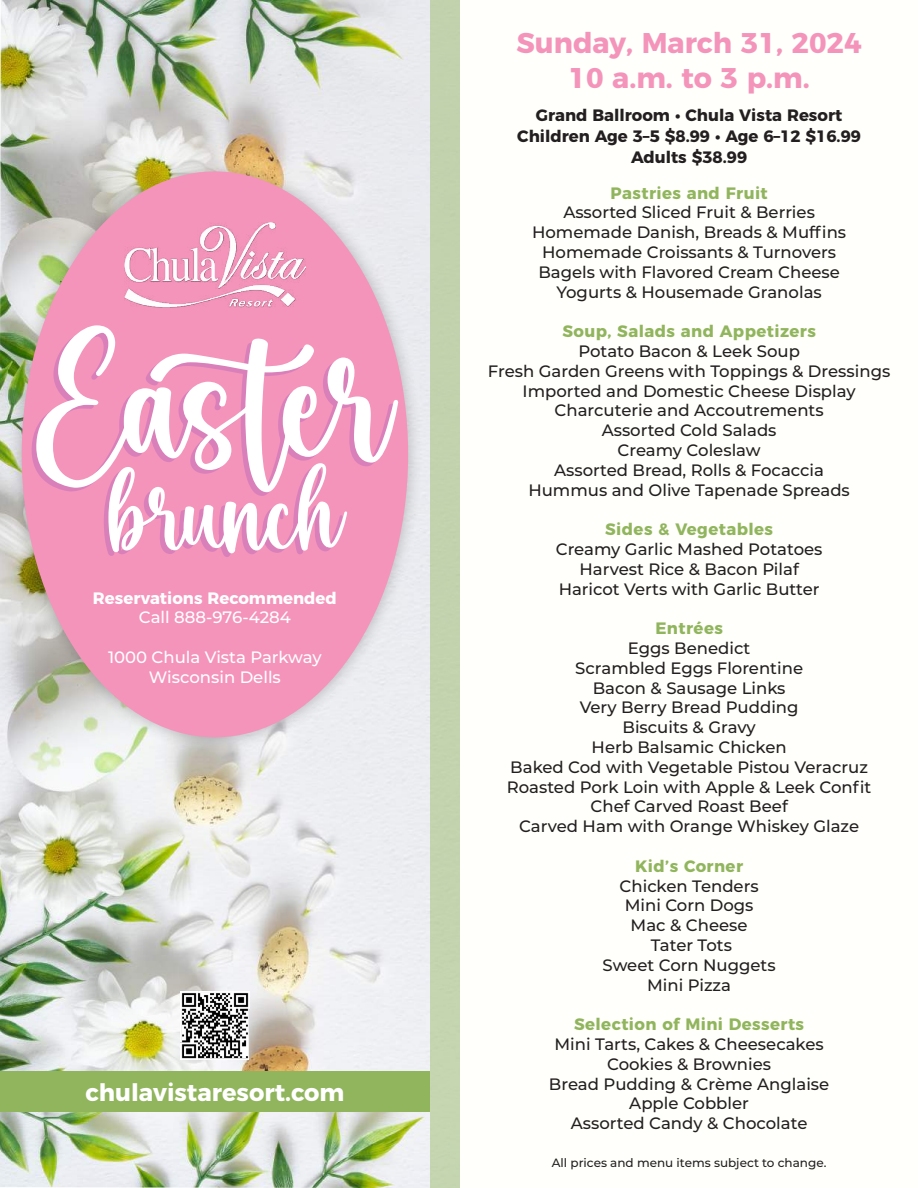
<style>
.page{position:relative;width:918px;height:1188px;background:#fff}
.page>*{position:absolute;margin:0;border:0;box-sizing:border-box;transform-origin:0 0}
.t1{font:700 28.5px/34.5px "Montserrat";color:#f494ba;text-align:center}
.t2{font:700 24px "Montserrat";color:#fff}
.t3{font:500 16.5px/19.8px "Montserrat";color:#231f20;text-align:center}
.t4{font:700 16.5px "Montserrat";letter-spacing:.025em;color:#91b55d}
.t5{font:700 16.5px/21px "Montserrat";color:#231f20;text-align:center}
.t6{font:500 16.5px/19.8px "Montserrat";color:#fff;text-align:center}
.t7{font:700 16.5px "Montserrat";color:#fff}
.t8{font:500 12px "Montserrat";color:#231f20}
</style>
<div class="page">
<img style="left:0;top:0;width:430px;height:1188px">
<div style="left:0;top:1072px;width:430px;height:40px;background:#91b55d"></div>
<div style="left:6px;top:156px;width:417px;height:596px;background:#231f20;opacity:.28"></div>
<div style="left:22px;top:171px;width:386px;height:566px;background:#f494ba;border-radius:50%"></div>
<img style="left:125px;top:223px;width:180px;height:84px">
<div style="left:430px;top:0;width:488px;height:1188px;background:#c2d3ae"></div>
<div style="left:460px;top:0;width:458px;height:1188px;background:#fffffb"></div>
<img style="left:181px;top:991px;width:68px;height:69px">
<svg style="left:36px;top:325px;width:362px;height:167px"></svg>
<svg style="left:104px;top:463px;width:243px;height:94px"></svg>
<p class="t7" style="left:93px;top:584px;width:245px">Reservations Recommended</p>
<p class="t6" style="left:139px;top:607px;width:153px">Call 888-976-4284</p>
<p class="t6" style="left:108px;top:647px;width:215px">1000 Chula Vista Parkway<br>Wisconsin Dells</p>
<h2 class="t2" style="left:85px;top:1072px;width:260px">chulavistaresort.com</h2>
<h1 class="t1" style="left:516px;top:24px;width:347px">Sunday, March 31, 2024<br>10 a.m. to 3 p.m.</h1>
<p class="t5" style="left:517px;top:103px;width:345px">Grand Ballroom • Chula Vista Resort<br>Children Age 3–5 $8.99 • Age 6–12 $16.99<br>Adults $38.99</p>
<p class="t4" style="left:610px;top:179px;width:159px">Pastries and Fruit</p>
<p class="t3" style="left:532px;top:202px;width:316px">Assorted Sliced Fruit &amp; Berries<br>Homemade Danish, Breads &amp; Muffins<br>Homemade Croissants &amp; Turnovers<br>Bagels with Flavored Cream Cheese<br>Yogurts &amp; Housemade Granolas</p>
<p class="t4" style="left:562px;top:318px;width:255px">Soup, Salads and Appetizers</p>
<p class="t3" style="left:488px;top:341px;width:404px">Potato Bacon &amp; Leek Soup<br>Fresh Garden Greens with Toppings &amp; Dressings<br>Imported and Domestic Cheese Display<br>Charcuterie and Accoutrements<br>Assorted Cold Salads<br>Creamy Coleslaw<br>Assorted Bread, Rolls &amp; Focaccia<br>Hummus and Olive Tapenade Spreads</p>
<p class="t4" style="left:605px;top:516px;width:169px">Sides &amp; Vegetables</p>
<p class="t3" style="left:556px;top:539px;width:268px">Creamy Garlic Mashed Potatoes<br>Harvest Rice &amp; Bacon Pilaf<br>Haricot Verts with Garlic Butter</p>
<p class="t4" style="left:655px;top:615px;width:69px">Entrées</p>
<p class="t3" style="left:507px;top:638px;width:366px">Eggs Benedict<br>Scrambled Eggs Florentine<br>Bacon &amp; Sausage Links<br>Very Berry Bread Pudding<br>Biscuits &amp; Gravy<br>Herb Balsamic Chicken<br>Baked Cod with Vegetable Pistou Veracruz<br>Roasted Pork Loin with Apple &amp; Leek Confit<br>Chef Carved Roast Beef<br>Carved Ham with Orange Whiskey Glaze</p>
<p class="t4" style="left:635px;top:852px;width:109px">Kid’s Corner</p>
<p class="t3" style="left:603px;top:875px;width:175px">Chicken Tenders<br>Mini Corn Dogs<br>Mac &amp; Cheese<br>Tater Tots<br>Sweet Corn Nuggets<br>Mini Pizza</p>
<p class="t4" style="left:574px;top:1011px;width:232px">Selection of Mini Desserts</p>
<p class="t3" style="left:549px;top:1034px;width:282px">Mini Tarts, Cakes &amp; Cheesecakes<br>Cookies &amp; Brownies<br>Bread Pudding &amp; Crème Anglaise<br>Apple Cobbler<br>Assorted Candy &amp; Chocolate</p>
<p class="t8" style="left:552px;top:1154px;width:276px">All prices and menu items subject to change.</p>
</div>
